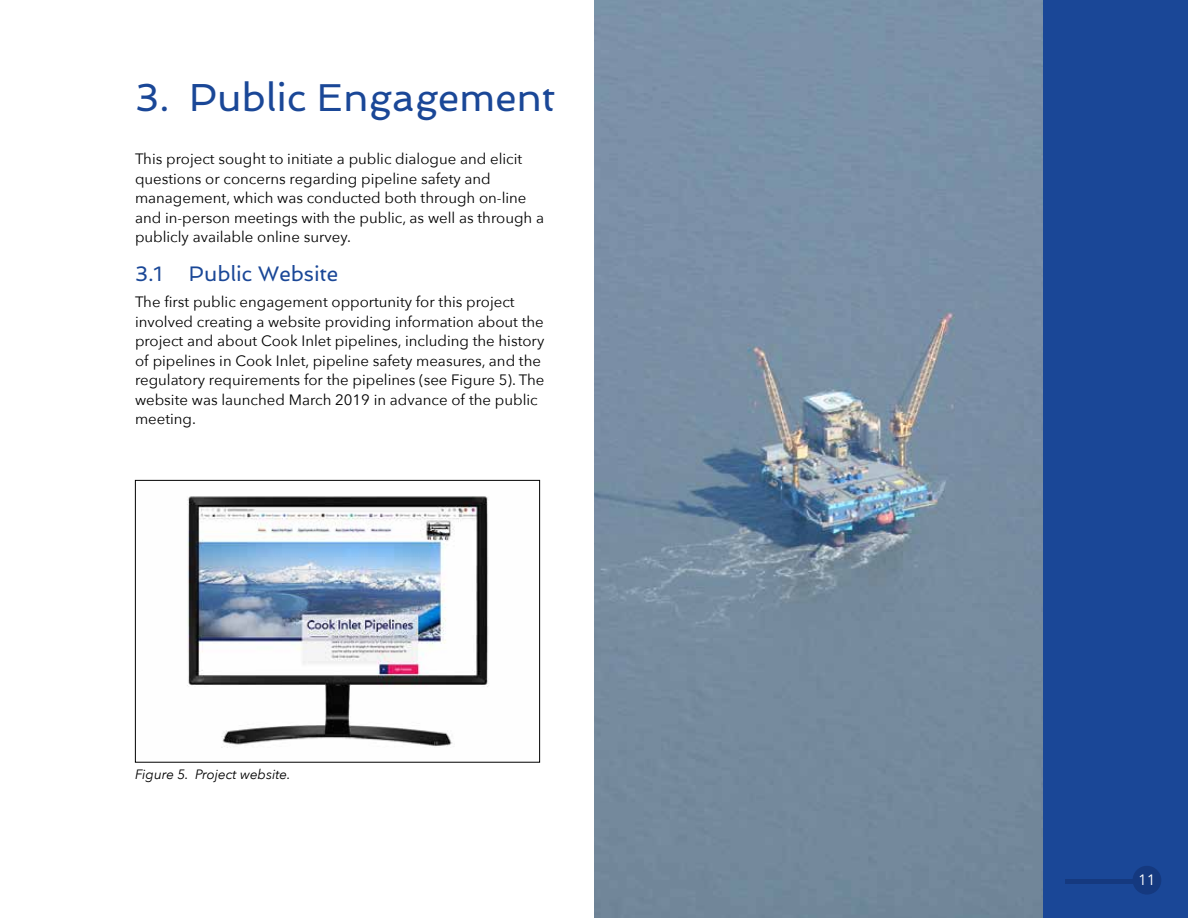
<style>
.page{position:relative;width:1188px;height:918px;background:#fff}
.page>*{position:absolute;margin:0;border:0;box-sizing:border-box;transform-origin:0 0}
.t1{font:39px "Spinnaker";color:#1a4797}
.t2{font:21px "Spinnaker";color:#1a4797}
.t3{font:15px/19.5px "Avenir Next";color:#000}
.t4{font:15px "Avenir Next";color:#fff}
.t5{font:italic 13.5px "Avenir Next";color:#000}
</style>
<div class="page">
<img style="left:594px;top:0;width:449px;height:918px">
<div style="left:1043px;top:0;width:145px;height:918px;background:#1a4797"></div>
<img style="left:187px;top:496px;width:302px;height:252px">
<div style="left:135px;top:480px;width:405px;height:283px;border:1px solid #000"></div>
<div style="left:1133px;top:866px;width:28px;height:29px;background:#15397f;border-radius:50%"></div>
<hr style="left:1066px;top:879px;width:69px;height:4px;background:#15397f">
<h1 class="t1" style="left:135px;top:81px;width:422px">3. Public Engagement</h1>
<p class="t3" style="left:135px;top:150px;width:411px">This project sought to initiate a public dialogue and elicit questions or concerns regarding pipeline safety and management, which was conducted both through on-line and in-person meetings with the public, as well as through a publicly available online survey.</p>
<h2 class="t2" style="left:135px;top:265px;width:29px">3.1</h2>
<h2 class="t2" style="left:189px;top:265px;width:151px">Public Website</h2>
<p class="t3" style="left:135px;top:291px;width:411px">The first public engagement opportunity for this project involved creating a website providing information about the project and about Cook Inlet pipelines, including the history of pipelines in Cook Inlet, pipeline safety measures, and the regulatory requirements for the pipelines (see Figure 5). The website was launched March 2019 in advance of the public meeting.</p>
<p class="t5" style="left:135px;top:769px;width:157px">Figure 5. Project website.</p>
<p class="t4" style="left:1138px;top:874px;width:19px">11</p>
</div>
